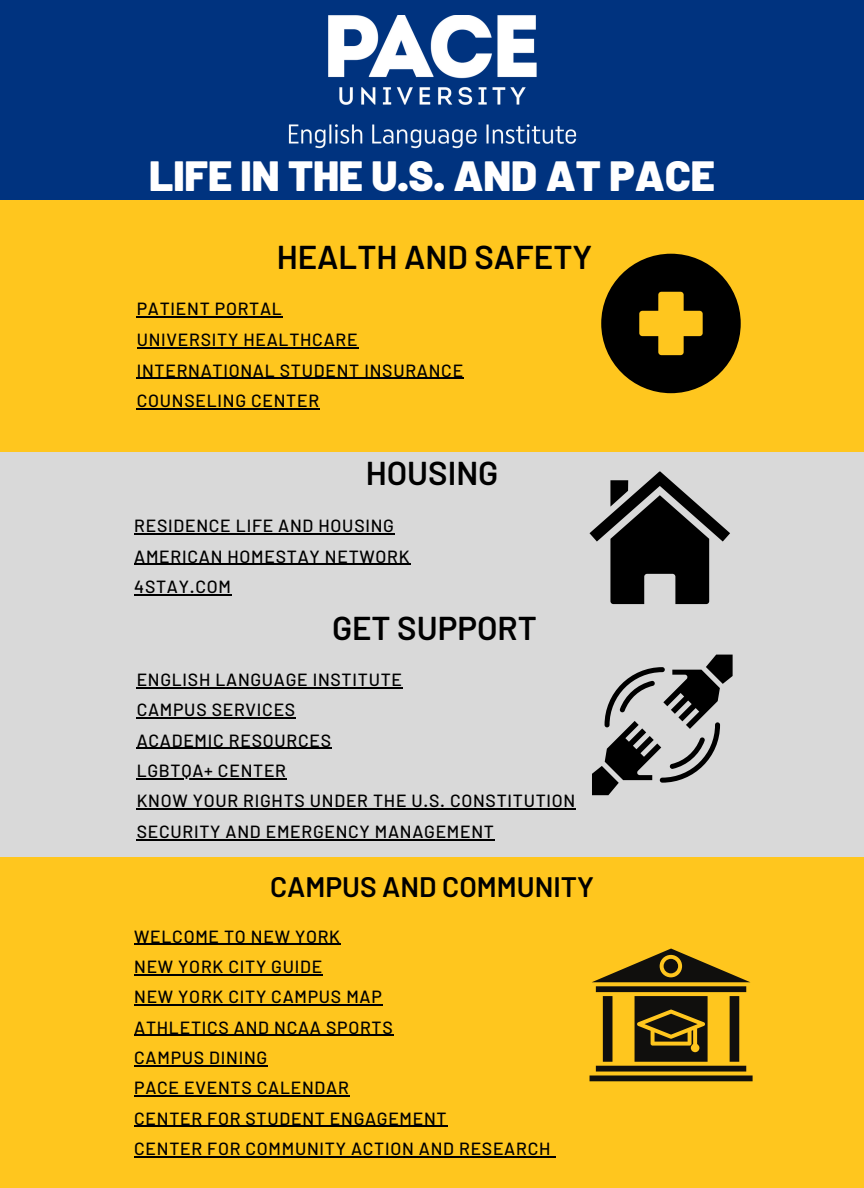
<style>
.page{position:relative;width:864px;height:1188px;background:#ffc61e}
.page>*{position:absolute;margin:0;border:0;box-sizing:border-box;transform-origin:0 0}
.t1{font:900 42.3px "Barlow";color:#fff}
.t2{font:600 33px "Barlow";color:#000}
.t3{font:600 28.2px "Barlow";color:#000}
.t4{font:500 17.55px "Barlow";letter-spacing:.04em;color:#000}
</style>
<div class="page">
<div style="left:0;top:0;width:864px;height:200px;background:#00337f"></div>
<img style="left:288px;top:15px;width:289px;height:134px">
<svg style="left:601px;top:254px;width:140px;height:139px"></svg>
<div style="left:0;top:452px;width:864px;height:405px;background:#d9d9d9"></div>
<svg style="left:590px;top:471px;width:140px;height:133px"></svg>
<svg style="left:590px;top:949px;width:163px;height:132px"></svg>
<div style="left:664px;top:959px;width:14px;height:14px;background:#100f0d;border-radius:50%"></div>
<hr style="left:137px;top:316px;width:146px;height:2px;background:#000">
<hr style="left:137px;top:347px;width:221px;height:2px;background:#000">
<hr style="left:137px;top:378px;width:327px;height:1px;background:#000">
<hr style="left:137px;top:408px;width:183px;height:2px;background:#000">
<hr style="left:134px;top:533px;width:261px;height:2px;background:#000">
<hr style="left:134px;top:564px;width:276px;height:1px;background:#000">
<hr style="left:134px;top:594px;width:98px;height:2px;background:#000">
<hr style="left:134px;top:944px;width:207px;height:1px;background:#000">
<hr style="left:134px;top:974px;width:189px;height:1px;background:#000">
<hr style="left:134px;top:1004px;width:249px;height:2px;background:#000">
<hr style="left:134px;top:1035px;width:260px;height:1px;background:#000">
<hr style="left:134px;top:1065px;width:134px;height:1px;background:#000">
<hr style="left:134px;top:1096px;width:216px;height:1px;background:#000">
<hr style="left:134px;top:1126px;width:313px;height:1px;background:#000">
<hr style="left:134px;top:1156px;width:417px;height:1px;background:#000">
<hr style="left:137px;top:687px;width:266px;height:1px;background:#000">
<hr style="left:137px;top:717px;width:159px;height:2px;background:#000">
<hr style="left:137px;top:748px;width:195px;height:1px;background:#000">
<hr style="left:137px;top:778px;width:150px;height:1px;background:#000">
<hr style="left:137px;top:809px;width:439px;height:1px;background:#000">
<hr style="left:137px;top:839px;width:358px;height:1px;background:#000">
<svg style="left:592px;top:655px;width:141px;height:140px"></svg>
<p class="t1" style="left:149px;top:149px;width:567px">LIFE IN THE U.S. AND AT PACE</p>
<p class="t2" style="left:277px;top:236px;width:317px">HEALTH AND SAFETY</p>
<p class="t4" style="left:137px;top:298px;width:147px">PATIENT PORTAL</p>
<p class="t4" style="left:137px;top:328px;width:222px">UNIVERSITY HEALTHCARE</p>
<p class="t4" style="left:137px;top:359px;width:328px">INTERNATIONAL STUDENT INSURANCE</p>
<p class="t4" style="left:137px;top:390px;width:184px">COUNSELING CENTER</p>
<p class="t2" style="left:366px;top:452px;width:134px">HOUSING</p>
<p class="t4" style="left:134px;top:514px;width:261px">RESIDENCE LIFE AND HOUSING</p>
<p class="t4" style="left:134px;top:545px;width:277px">AMERICAN HOMESTAY NETWORK</p>
<p class="t4" style="left:134px;top:576px;width:98px">4STAY.COM</p>
<p class="t2" style="left:332px;top:607px;width:206px">GET SUPPORT</p>
<p class="t4" style="left:137px;top:668px;width:267px">ENGLISH LANGUAGE INSTITUTE</p>
<p class="t4" style="left:137px;top:699px;width:160px">CAMPUS SERVICES</p>
<p class="t4" style="left:137px;top:729px;width:196px">ACADEMIC RESOURCES</p>
<p class="t4" style="left:137px;top:760px;width:151px">LGBTQA+ CENTER</p>
<p class="t4" style="left:137px;top:790px;width:440px">KNOW YOUR RIGHTS UNDER THE U.S. CONSTITUTION</p>
<p class="t4" style="left:137px;top:820px;width:359px">SECURITY AND EMERGENCY MANAGEMENT</p>
<p class="t3" style="left:270px;top:869px;width:325px">CAMPUS AND COMMUNITY</p>
<p class="t4" style="left:134px;top:925px;width:207px">WELCOME TO NEW YORK</p>
<p class="t4" style="left:134px;top:955px;width:190px">NEW YORK CITY GUIDE</p>
<p class="t4" style="left:134px;top:986px;width:249px">NEW YORK CITY CAMPUS MAP</p>
<p class="t4" style="left:134px;top:1016px;width:260px">ATHLETICS AND NCAA SPORTS</p>
<p class="t4" style="left:134px;top:1046px;width:134px">CAMPUS DINING</p>
<p class="t4" style="left:134px;top:1077px;width:216px">PACE EVENTS CALENDAR</p>
<p class="t4" style="left:134px;top:1107px;width:314px">CENTER FOR STUDENT ENGAGEMENT</p>
<p class="t4" style="left:134px;top:1138px;width:418px">CENTER FOR COMMUNITY ACTION AND RESEARCH</p>
</div>
